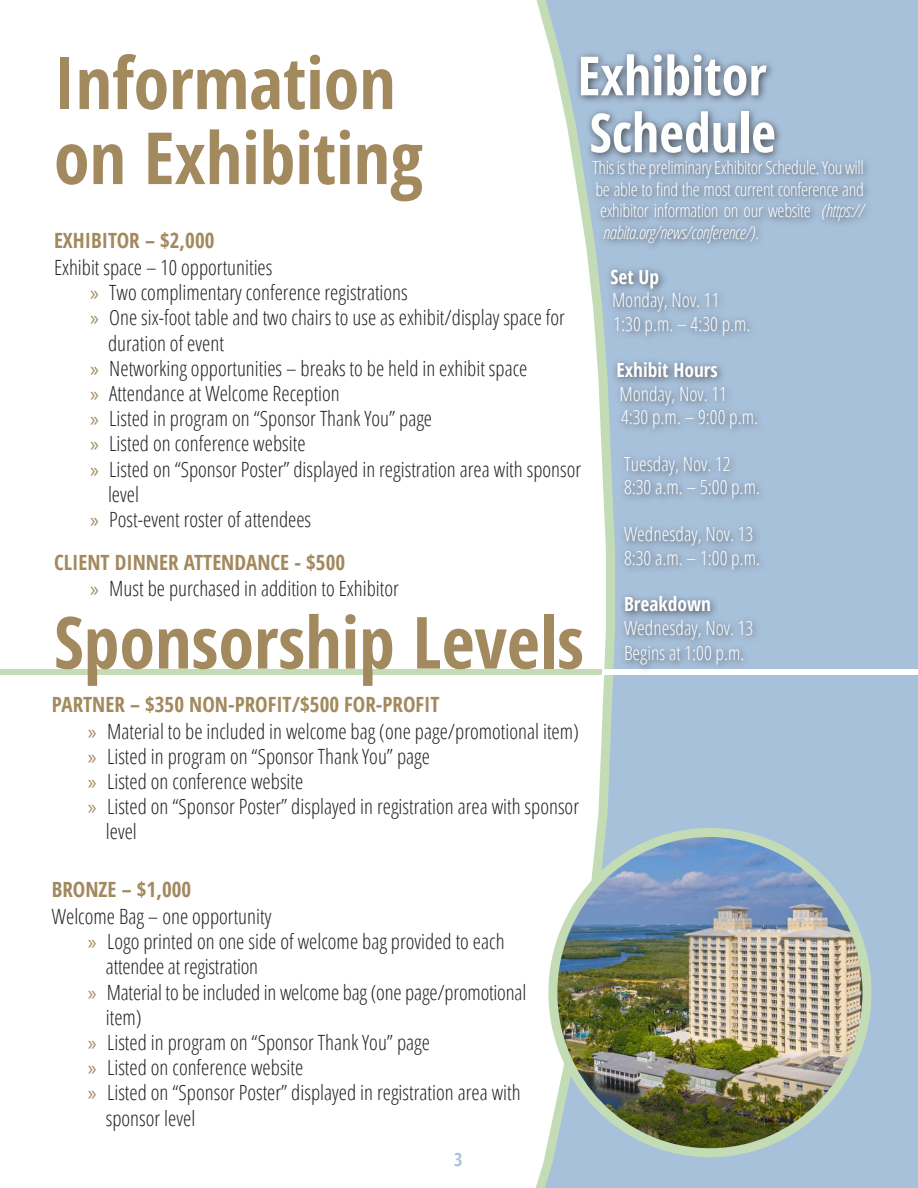
<style>
.page{position:relative;width:918px;height:1188px;background:#fff}
.page>*{position:absolute;margin:0;border:0;box-sizing:border-box;transform-origin:0 0}
.t1{font:700 condensed 72px/75px "Open Sans";color:#a2895e}
.t2{font:700 condensed 54px/57px "Open Sans";color:#fff}
.t3{font:300 condensed 21px/25.2px "Open Sans";color:#231f20}
.t4{font:700 condensed 21px "Open Sans";color:#a2895e}
.t5{font:300 condensed 19.5px "Open Sans";color:#fff}
.t6{font:700 condensed 19.5px "Open Sans";color:#fff}
.t7{font:300 condensed 18px "Open Sans";letter-spacing:-.02em;color:#fff}
.t8{font:italic 300 condensed 18px "Open Sans";letter-spacing:-.02em;color:#fff}
.t9{font:700 condensed 18px "Open Sans";color:#a8c1db}
.s1{font-family:"Myriad Pro";font-weight:400;font-stretch:normal;color:#a2895e}
.s2{font-style:italic}
.s3{font-style:normal}
</style>
<div class="page">
<svg style="left:545px;top:0;width:373px;height:1188px;fill:#a8c1db"></svg>
<img style="left:553px;top:832px;width:314px;height:321px">
<div style="left:548px;top:828px;width:324px;height:329px;border:9px solid #c4dcb5;border-radius:50%"></div>
<div style="left:0;top:670px;width:605px;height:5px;background:#c4dcb5"></div>
<div style="left:603px;top:670px;width:315px;height:5px;background:#fff"></div>
<div style="left:574px;top:48px;width:300px;height:626px;background:#231f20;opacity:.75"></div>
<p class="t1" style="left:54px;top:44px;width:371px">Information on Exhibiting</p>
<p class="t4" style="left:54px;top:226px;width:162px">EXHIBITOR – $2,000</p>
<p class="t3" style="left:54px;top:254px;width:220px">Exhibit space – 10 opportunities</p>
<p class="t3" style="left:90px;top:279px;width:319px"><span class="s1">»</span> Two complimentary conference registrations</p>
<p class="t3" style="left:108px;top:304px;width:458px;text-indent:-18px"><span class="s1">»</span> One six-foot table and two chairs to use as exhibit/display space for duration of event</p>
<p class="t3" style="left:90px;top:355px;width:439px"><span class="s1">»</span> Networking opportunities – breaks to be held in exhibit space</p>
<p class="t3" style="left:90px;top:380px;width:251px"><span class="s1">»</span> Attendance at Welcome Reception</p>
<p class="t3" style="left:90px;top:405px;width:344px"><span class="s1">»</span> Listed in program on “Sponsor Thank You” page</p>
<p class="t3" style="left:90px;top:430px;width:217px"><span class="s1">»</span> Listed on conference website</p>
<p class="t3" style="left:108px;top:456px;width:475px;text-indent:-18px"><span class="s1">»</span> Listed on “Sponsor Poster” displayed in registration area with sponsor level</p>
<p class="t3" style="left:90px;top:506px;width:223px"><span class="s1">»</span> Post-event roster of attendees</p>
<p class="t2" style="left:578px;top:46px;width:200px">Exhibitor<br>Schedule</p>
<p class="t7" style="left:592px;top:155px;width:273px">This is the preliminary Exhibitor Schedule. You will</p>
<p class="t7" style="left:596px;top:177px;width:270px">be able to find the most current conference and</p>
<p class="t7" style="left:600px;top:198px;width:266px">exhibitor information on our website <span class="s2">(https://</span></p>
<p class="t8" style="left:603px;top:220px;width:157px">nabita.org/news/conference/)<span class="s3">.</span></p>
<p class="t6" style="left:610px;top:263px;width:50px">Set Up</p>
<p class="t5" style="left:612px;top:287px;width:109px">Monday, Nov. 11</p>
<p class="t5" style="left:614px;top:310px;width:139px">1:30 p.m. – 4:30 p.m.</p>
<p class="t6" style="left:616px;top:357px;width:103px">Exhibit Hours</p>
<p class="t5" style="left:620px;top:380px;width:109px">Monday, Nov. 11</p>
<p class="t5" style="left:621px;top:404px;width:139px">4:30 p.m. – 9:00 p.m.</p>
<p class="t5" style="left:624px;top:451px;width:108px">Tuesday, Nov. 12</p>
<p class="t5" style="left:624px;top:474px;width:138px">8:30 a.m. – 5:00 p.m.</p>
<p class="t5" style="left:624px;top:521px;width:131px">Wednesday, Nov. 13</p>
<p class="t5" style="left:624px;top:544px;width:138px">8:30 a.m. – 1:00 p.m.</p>
<p class="t6" style="left:624px;top:591px;width:88px">Breakdown</p>
<p class="t5" style="left:624px;top:614px;width:131px">Wednesday, Nov. 13</p>
<p class="t5" style="left:624px;top:640px;width:122px">Begins at 1:00 p.m.</p>
<p class="t4" style="left:54px;top:547px;width:293px">CLIENT DINNER ATTENDANCE - $500</p>
<p class="t3" style="left:90px;top:575px;width:310px"><span class="s1">»</span> Must be purchased in addition to Exhibitor</p>
<p class="t1" style="left:54px;top:603px;width:532px">Sponsorship Levels</p>
<p class="t4" style="left:52px;top:690px;width:389px">PARTNER – $350 NON-PROFIT/$500 FOR-PROFIT</p>
<p class="t3" style="left:88px;top:718px;width:493px"><span class="s1">»</span> Material to be included in welcome bag (one page/promotional item)</p>
<p class="t3" style="left:88px;top:743px;width:344px"><span class="s1">»</span> Listed in program on “Sponsor Thank You” page</p>
<p class="t3" style="left:88px;top:768px;width:217px"><span class="s1">»</span> Listed on conference website</p>
<p class="t3" style="left:106px;top:793px;width:475px;text-indent:-18px"><span class="s1">»</span> Listed on “Sponsor Poster” displayed in registration area with sponsor level</p>
<p class="t4" style="left:52px;top:875px;width:141px">BRONZE – $1,000</p>
<p class="t3" style="left:52px;top:903px;width:221px">Welcome Bag – one opportunity</p>
<p class="t3" style="left:106px;top:928px;width:400px;text-indent:-18px"><span class="s1">»</span> Logo printed on one side of welcome bag provided to each attendee at registration</p>
<p class="t3" style="left:106px;top:979px;width:422px;text-indent:-18px"><span class="s1">»</span> Material to be included in welcome bag (one page/promotional item)</p>
<p class="t3" style="left:88px;top:1029px;width:344px"><span class="s1">»</span> Listed in program on “Sponsor Thank You” page</p>
<p class="t3" style="left:88px;top:1054px;width:217px"><span class="s1">»</span> Listed on conference website</p>
<p class="t3" style="left:106px;top:1079px;width:416px;text-indent:-18px"><span class="s1">»</span> Listed on “Sponsor Poster” displayed in registration area with sponsor level</p>
<p class="t9" style="left:454px;top:1147px;width:10px">3</p>
</div>
